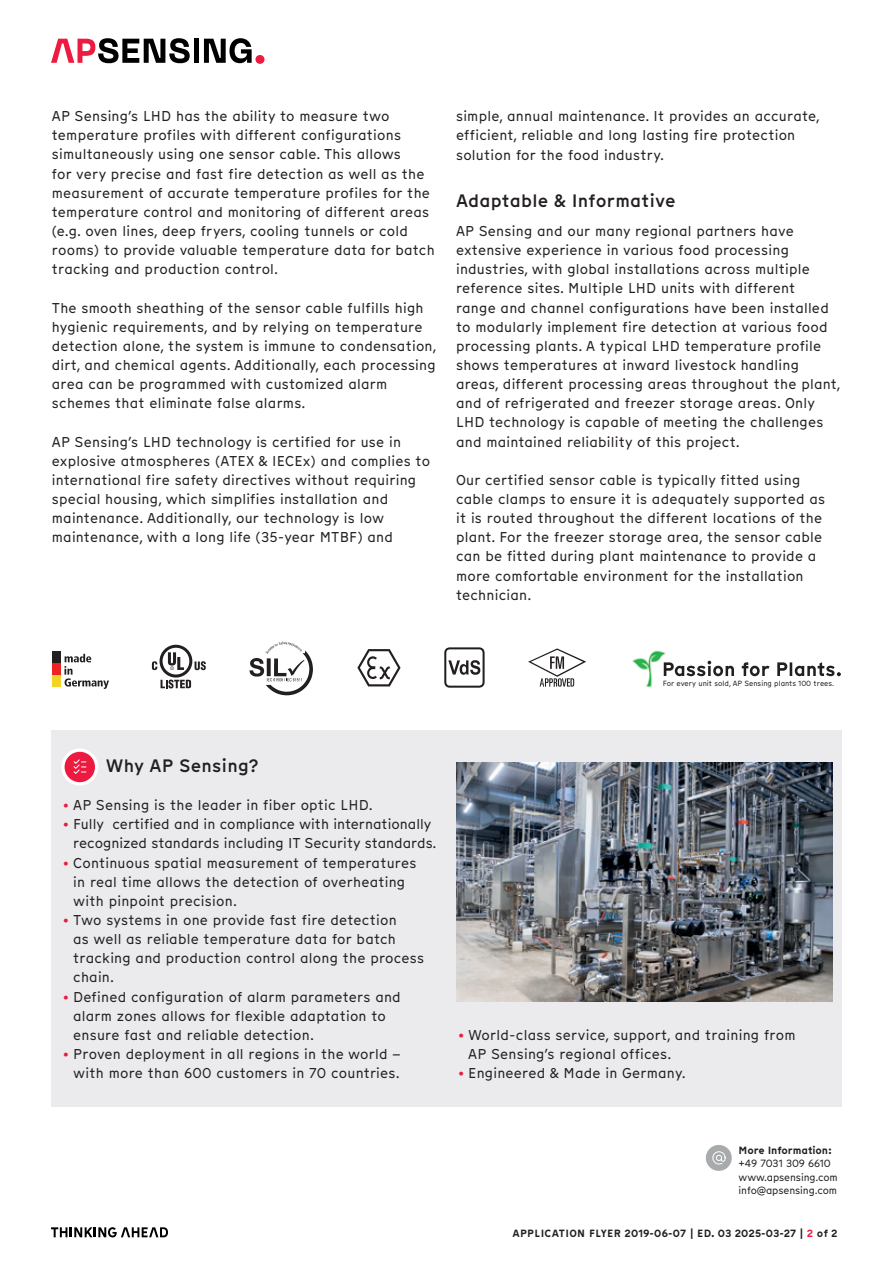
<style>
.page{position:relative;width:893px;height:1263px;background:#fff}
.page>*{position:absolute;margin:0;border:0;box-sizing:border-box;transform-origin:0 0}
.t1{font:500 18px "Munken Sans";letter-spacing:.015em;color:#231f20}
.t2{font:14.25px/19.2px "Munken Sans";letter-spacing:.015em;color:#231f20}
.t3{font:10.5px/13.5px "Munken Sans";letter-spacing:-.01em;color:#231f20}
.t4{font:700 10.5px "Munken Sans";letter-spacing:.01em;color:#231f20}
.t5{font:700 10.5px "Munken Sans";letter-spacing:-.01em;color:#231f20}
.t6{font:7.5px "Munken Sans";color:#231f20}
.s1{color:#ed1a40}
</style>
<div class="page">
<div style="left:51px;top:730px;width:791px;height:377px;background:#ebebed"></div>
<svg style="left:51px;top:1227px;width:117px;height:10px"></svg>
<div style="left:255px;top:55px;width:9px;height:9px;background:#ed1b3f;border-radius:50%"></div>
<svg style="left:51px;top:38px;width:139px;height:25px"></svg>
<div style="left:194px;top:39px;width:5px;height:24px;background:#000001"></div>
<svg style="left:204px;top:38px;width:48px;height:25px"></svg>
<img style="left:456px;top:762px;width:376px;height:239px">
<div style="left:52px;top:676px;width:8px;height:11px;background:#f2d425"></div>
<svg style="left:64px;top:654px;width:45px;height:35px"></svg>
<div style="left:52px;top:663px;width:8px;height:12px;background:#ec2423"></div>
<div style="left:52px;top:651px;width:8px;height:11px;background:#231f20"></div>
<svg style="left:152px;top:645px;width:54px;height:43px"></svg>
<svg style="left:249px;top:641px;width:64px;height:54px"></svg>
<svg style="left:444px;top:647px;width:41px;height:41px"></svg>
<svg style="left:357px;top:649px;width:43px;height:37px"></svg>
<svg style="left:528px;top:648px;width:58px;height:39px"></svg>
<img style="left:632px;top:650px;width:34px;height:38px">
<svg style="left:664px;top:661px;width:177px;height:15px"></svg>
<svg style="left:63px;top:750px;width:34px;height:34px"></svg>
<div style="left:61px;top:748px;width:37px;height:37px;border:3px solid #fff;border-radius:50%"></div>
<svg style="left:73px;top:759px;width:14px;height:16px"></svg>
<svg style="left:704px;top:1143px;width:29px;height:29px"></svg>
<div style="left:703px;top:1142px;width:31px;height:32px;border:3px solid #fff;border-radius:50%"></div>
<svg style="left:712px;top:1151px;width:14px;height:14px"></svg>
<p class="t2" style="left:52px;top:106px;width:384px">AP Sensing’s LHD has the ability to measure two temperature profiles with different configurations simultaneously using one sensor cable. This allows<br>for very precise and fast fire detection as well as the measurement of accurate temperature profiles for the temperature control and monitoring of different areas (e.g. oven lines, deep fryers, cooling tunnels or cold rooms) to provide valuable temperature data for batch tracking and production control.</p>
<p class="t2" style="left:52px;top:297px;width:386px">The smooth sheathing of the sensor cable fulfills high hygienic requirements, and by relying on temperature detection alone, the system is immune to condensation, dirt, and chemical agents. Additionally, each processing area can be programmed with customized alarm schemes that eliminate false alarms.</p>
<p class="t2" style="left:52px;top:431px;width:380px">AP Sensing’s LHD technology is certified for use in explosive atmospheres (ATEX &amp; IECEx) and complies to international fire safety directives without requiring special housing, which simplifies installation and maintenance. Additionally, our technology is low maintenance, with a long life (35-year MTBF) and</p>
<p class="t2" style="left:456px;top:106px;width:365px">simple, annual maintenance. It provides an accurate, efficient, reliable and long lasting fire protection solution for the food industry.</p>
<p class="t1" style="left:456px;top:188px;width:221px">Adaptable &amp; Informative</p>
<p class="t2" style="left:456px;top:221px;width:386px">AP Sensing and our many regional partners have extensive experience in various food processing industries, with global installations across multiple reference sites. Multiple LHD units with different<br>range and channel configurations have been installed to modularly implement fire detection at various food processing plants. A typical LHD temperature profile shows temperatures at inward livestock handling areas, different processing areas throughout the plant, and of refrigerated and freezer storage areas. Only LHD technology is capable of meeting the challenges and maintained reliability of this project.</p>
<p class="t2" style="left:456px;top:470px;width:371px">Our certified sensor cable is typically fitted using cable clamps to ensure it is adequately supported as it is routed throughout the different locations of the plant. For the freezer storage area, the sensor cable can be fitted during plant maintenance to provide a more comfortable environment for the installation technician.</p>
<p class="t6" style="left:663px;top:678px;width:173px">For every unit sold, AP Sensing plants 100 trees.</p>
<p class="t1" style="left:106px;top:753px;width:154px">Why AP Sensing?</p>
<p class="t2" style="left:61px;top:795px;width:313px"><span class="s1">•</span>AP Sensing is the leader in fiber optic LHD.</p>
<p class="t2" style="left:73px;top:814px;width:365px;text-indent:-12px"><span class="s1">•</span> Fully certified and in compliance with internationally recognized standards including IT Security standards.</p>
<p class="t2" style="left:73px;top:852px;width:345px;text-indent:-12px"><span class="s1">•</span>Continuous spatial measurement of temperatures in real time allows the detection of overheating with pinpoint precision.</p>
<p class="t2" style="left:73px;top:910px;width:353px;text-indent:-12px"><span class="s1">•</span>Two systems in one provide fast fire detection<br>as well as reliable temperature data for batch tracking and production control along the process chain.</p>
<p class="t2" style="left:73px;top:986px;width:329px;text-indent:-12px"><span class="s1">•</span> Defined configuration of alarm parameters and alarm zones allows for flexible adaptation to ensure fast and reliable detection.</p>
<p class="t2" style="left:61px;top:1044px;width:341px;text-align:right"><span class="s1">•</span>Proven deployment in all regions in the world – with more than 600 customers in 70 countries.</p>
<p class="t2" style="left:468px;top:1024px;width:329px;text-indent:-12px"><span class="s1">•</span>World-class service, support, and training from<br>AP Sensing’s regional offices.</p>
<p class="t2" style="left:456px;top:1063px;width:231px"><span class="s1">•</span>Engineered &amp; Made in Germany.</p>
<p class="t5" style="left:739px;top:1142px;width:95px">More Information:</p>
<p class="t3" style="left:739px;top:1156px;width:101px">+49 7031 309 6610 www.apsensing.com info@apsensing.com</p>
<p class="t4" style="left:512px;top:1226px;width:327px">APPLICATION FLYER 2019-06-07 | ED. 03 2025-03-27 | <span class="s1">2</span> of 2</p>
</div>
